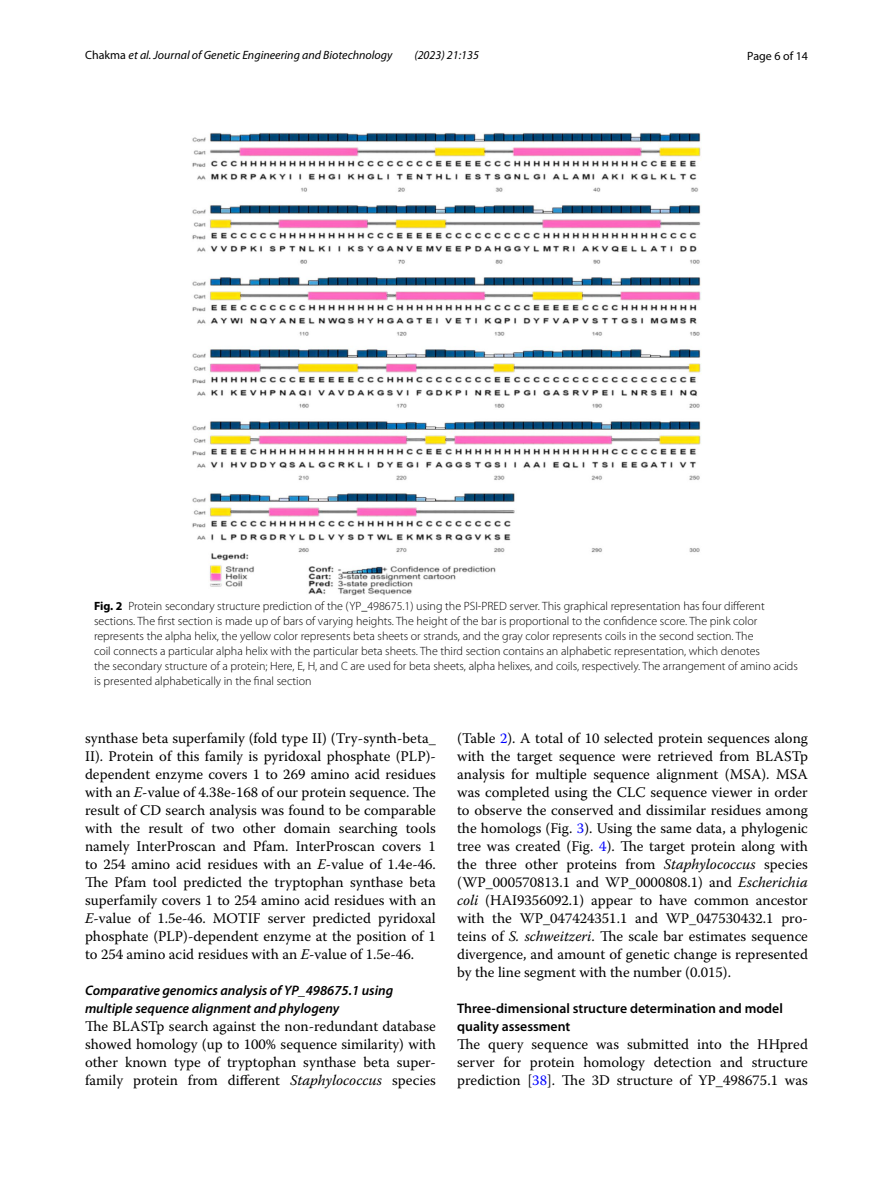
<style>
.page{position:relative;width:893px;height:1187px;background:#fff}
.page>*{position:absolute;margin:0;border:0;box-sizing:border-box;transform-origin:0 0}
.t1{font:14.7px/18px "Warnock Pro";color:#000;text-align:justify}
.t2{font:italic 600 13.8px/18px "Myriad Pro";color:#000}
.t3{font:600 13.8px/18px "Myriad Pro";color:#000}
.t4{font:300 12px/15px "Myriad Pro";color:#000}
.t5{font:italic 12px "Myriad Pro";color:#000}
.t6{font:12px "Myriad Pro";color:#000}
.s1{font-style:normal}
.s2{font-weight:700}
.s3{font-style:italic}
.s4{color:#00f}
</style>
<div class="page">
<img style="left:192px;top:133px;width:510px;height:462px">
<p class="t5" style="left:85px;top:48px;width:309px"><span class="s1">Chakma</span> et al. Journal of Genetic Engineering and Biotechnology</p>
<p class="t5" style="left:414px;top:48px;width:66px">(2023) 21:135</p>
<p class="t6" style="left:747px;top:48px;width:62px">Page 6 of 14</p>
<p class="t4" style="left:94px;top:599px;width:705px"><span class="s2">Fig. 2</span> Protein secondary structure prediction of the (YP_498675.1) using the PSI-PRED server. This graphical representation has four different sections. The first section is made up of bars of varying heights. The height of the bar is proportional to the confidence score. The pink color represents the alpha helix, the yellow color represents beta sheets or strands, and the gray color represents coils in the second section. The<br>coil connects a particular alpha helix with the particular beta sheets. The third section contains an alphabetic representation, which denotes<br>the secondary structure of a protein; Here, E, H, and C are used for beta sheets, alpha helixes, and coils, respectively. The arrangement of amino acids is presented alphabetically in the final section</p>
<p class="t1" style="left:85px;top:728px;width:352px">synthase beta superfamily (fold type II) (Try-synth-beta_ II). Protein of this family is pyridoxal phosphate (PLP)- dependent enzyme covers 1 to 269 amino acid residues with an <span class="s3">E</span>-value of 4.38e-168 of our protein sequence. The result of CD search analysis was found to be comparable with the result of two other domain searching tools namely InterProscan and Pfam. InterProscan covers 1 to 254 amino acid residues with an <span class="s3">E</span>-value of 1.4e-46.<br>The Pfam tool predicted the tryptophan synthase beta superfamily covers 1 to 254 amino acid residues with an <span class="s3">E</span>-value of 1.5e-46. MOTIF server predicted pyridoxal phosphate (PLP)-dependent enzyme at the position of 1 to 254 amino acid residues with an <span class="s3">E</span>-value of 1.5e-46.</p>
<p class="t2" style="left:85px;top:980px;width:310px">Comparative genomics analysis of YP_498675.1 using multiple sequence alignment and phylogeny</p>
<p class="t1" style="left:85px;top:1016px;width:352px">The BLASTp search against the non-redundant database showed homology (up to 100% sequence similarity) with other known type of tryptophan synthase beta super&shy;family protein from different <span class="s3">Staphylococcus</span> species</p>
<p class="t1" style="left:457px;top:728px;width:352px">(Table <span class="s4">2</span>). A total of 10 selected protein sequences along with the target sequence were retrieved from BLASTp analysis for multiple sequence alignment (MSA). MSA was completed using the CLC sequence viewer in order to observe the conserved and dissimilar residues among the homologs (Fig. <span class="s4">3</span>). Using the same data, a phylogenic tree was created (Fig. <span class="s4">4</span>). The target protein along with the three other proteins from <span class="s3">Staphylococcus</span> species (WP_000570813.1 and WP_0000808.1) and <span class="s3">Escherichia coli</span> (HAI9356092.1) appear to have common ancestor with the WP_047424351.1 and WP_047530432.1 pro&shy;teins of <span class="s3">S. schweitzeri</span>. The scale bar estimates sequence divergence, and amount of genetic change is represented by the line segment with the number (0.015).</p>
<p class="t3" style="left:457px;top:998px;width:327px">Three‑dimensional structure determination and model quality assessment</p>
<p class="t1" style="left:457px;top:1034px;width:352px">The query sequence was submitted into the HHpred server for protein homology detection and structure prediction [<span class="s4">38</span>]. The 3D structure of YP_498675.1 was</p>
</div>
